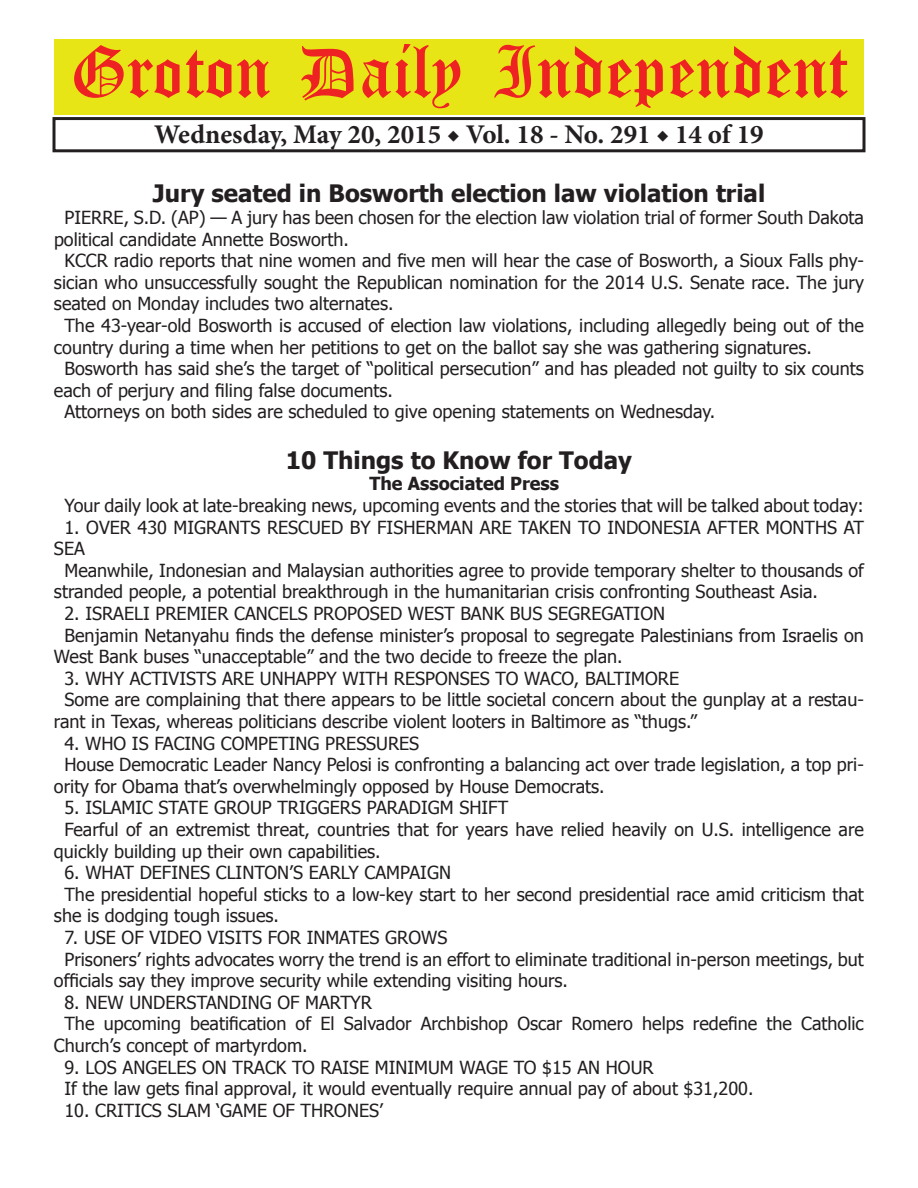
<style>
.page{position:relative;width:918px;height:1188px;background:#fff}
.page>*{position:absolute;margin:0;border:0;box-sizing:border-box;transform-origin:0 0}
.t1{font:54px "Old English Five";color:#ee2123}
.t2{font:700 27px "Minion Pro";color:#231f20}
.t3{font:700 24px "Tahoma";color:#231f20}
.t4{font:18px/21.6px "Tahoma";color:#231f20}
.t5{font:700 18px "Tahoma";color:#231f20}
</style>
<div class="page">
<div style="left:52px;top:117px;width:814px;height:35px;border:3px solid #231f20"></div>
<div style="left:54px;top:40px;width:810px;height:75px;background:#e7e515"></div>
<h1 class="t1" style="left:70px;top:47px;width:779px">Groton Daily Independent</h1>
<h2 class="t2" style="left:154px;top:116px;width:611px">Wednesday, May 20, 2015 ◆ Vol. 18 - No. 291 ◆ 14 of 19</h2>
<h3 class="t3" style="left:153px;top:177px;width:614px">Jury seated in Bosworth election law violation trial</h3>
<p class="t4" style="left:64px;top:206px;width:801px">PIERRE, S.D. (AP) — A jury has been chosen for the election law violation trial of former South Dakota</p>
<p class="t4" style="left:54px;top:227px;width:296px">political candidate Annette Bosworth.</p>
<p class="t4" style="left:64px;top:249px;width:801px">KCCR radio reports that nine women and five men will hear the case of Bosworth, a Sioux Falls phy-</p>
<p class="t4" style="left:54px;top:271px;width:812px">sician who unsuccessfully sought the Republican nomination for the 2014 U.S. Senate race. The jury</p>
<p class="t4" style="left:54px;top:292px;width:341px">seated on Monday includes two alternates.</p>
<p class="t4" style="left:64px;top:314px;width:801px">The 43-year-old Bosworth is accused of election law violations, including allegedly being out of the</p>
<p class="t4" style="left:54px;top:335px;width:759px">country during a time when her petitions to get on the ballot say she was gathering signatures.</p>
<p class="t4" style="left:64px;top:357px;width:801px">Bosworth has said she’s the target of “political persecution” and has pleaded not guilty to six counts</p>
<p class="t4" style="left:54px;top:379px;width:341px">each of perjury and filing false documents.</p>
<p class="t4" style="left:64px;top:400px;width:652px">Attorneys on both sides are scheduled to give opening statements on Wednesday.</p>
<h3 class="t3" style="left:286px;top:443px;width:348px">10 Things to Know for Today</h3>
<p class="t5" style="left:369px;top:471px;width:191px">The Associated Press</p>
<p class="t4" style="left:64px;top:494px;width:801px">Your daily look at late-breaking news, upcoming events and the stories that will be talked about today:</p>
<p class="t4" style="left:64px;top:515px;width:801px">1. OVER 430 MIGRANTS RESCUED BY FISHERMAN ARE TAKEN TO INDONESIA AFTER MONTHS AT</p>
<p class="t4" style="left:54px;top:537px;width:32px">SEA</p>
<p class="t4" style="left:64px;top:559px;width:801px">Meanwhile, Indonesian and Malaysian authorities agree to provide temporary shelter to thousands of</p>
<p class="t4" style="left:54px;top:580px;width:766px">stranded people, a potential breakthrough in the humanitarian crisis confronting Southeast Asia.</p>
<p class="t4" style="left:64px;top:602px;width:602px">2. ISRAELI PREMIER CANCELS PROPOSED WEST BANK BUS SEGREGATION</p>
<p class="t4" style="left:64px;top:623px;width:801px">Benjamin Netanyahu finds the defense minister’s proposal to segregate Palestinians from Israelis on</p>
<p class="t4" style="left:54px;top:645px;width:570px">West Bank buses “unacceptable” and the two decide to freeze the plan.</p>
<p class="t4" style="left:64px;top:667px;width:616px">3. WHY ACTIVISTS ARE UNHAPPY WITH RESPONSES TO WACO, BALTIMORE</p>
<p class="t4" style="left:64px;top:688px;width:801px">Some are complaining that there appears to be little societal concern about the gunplay at a restau-</p>
<p class="t4" style="left:54px;top:710px;width:644px">rant in Texas, whereas politicians describe violent looters in Baltimore as “thugs.”</p>
<p class="t4" style="left:64px;top:731px;width:356px">4. WHO IS FACING COMPETING PRESSURES</p>
<p class="t4" style="left:64px;top:753px;width:801px">House Democratic Leader Nancy Pelosi is confronting a balancing act over trade legislation, a top pri-</p>
<p class="t4" style="left:54px;top:775px;width:552px">ority for Obama that’s overwhelmingly opposed by House Democrats.</p>
<p class="t4" style="left:64px;top:796px;width:445px">5. ISLAMIC STATE GROUP TRIGGERS PARADIGM SHIFT</p>
<p class="t4" style="left:64px;top:818px;width:801px">Fearful of an extremist threat, countries that for years have relied heavily on U.S. intelligence are</p>
<p class="t4" style="left:54px;top:839px;width:328px">quickly building up their own capabilities.</p>
<p class="t4" style="left:64px;top:861px;width:388px">6. WHAT DEFINES CLINTON’S EARLY CAMPAIGN</p>
<p class="t4" style="left:64px;top:883px;width:801px">The presidential hopeful sticks to a low-key start to her second presidential race amid criticism that</p>
<p class="t4" style="left:54px;top:904px;width:226px">she is dodging tough issues.</p>
<p class="t4" style="left:64px;top:926px;width:385px">7. USE OF VIDEO VISITS FOR INMATES GROWS</p>
<p class="t4" style="left:64px;top:947px;width:801px">Prisoners’ rights advocates worry the trend is an effort to eliminate traditional in-person meetings, but</p>
<p class="t4" style="left:54px;top:969px;width:516px">officials say they improve security while extending visiting hours.</p>
<p class="t4" style="left:64px;top:991px;width:309px">8. NEW UNDERSTANDING OF MARTYR</p>
<p class="t4" style="left:64px;top:1012px;width:801px">The upcoming beatification of El Salvador Archbishop Oscar Romero helps redefine the Catholic</p>
<p class="t4" style="left:54px;top:1034px;width:255px">Church’s concept of martyrdom.</p>
<p class="t4" style="left:64px;top:1055px;width:691px">9. LOS ANGELES ON TRACK TO RAISE MINIMUM WAGE TO $15 AN HOUR<br>If the law gets final approval, it would eventually require annual pay of about $31,200.</p>
<p class="t4" style="left:64px;top:1099px;width:320px">10. CRITICS SLAM ‘GAME OF THRONES’</p>
</div>
